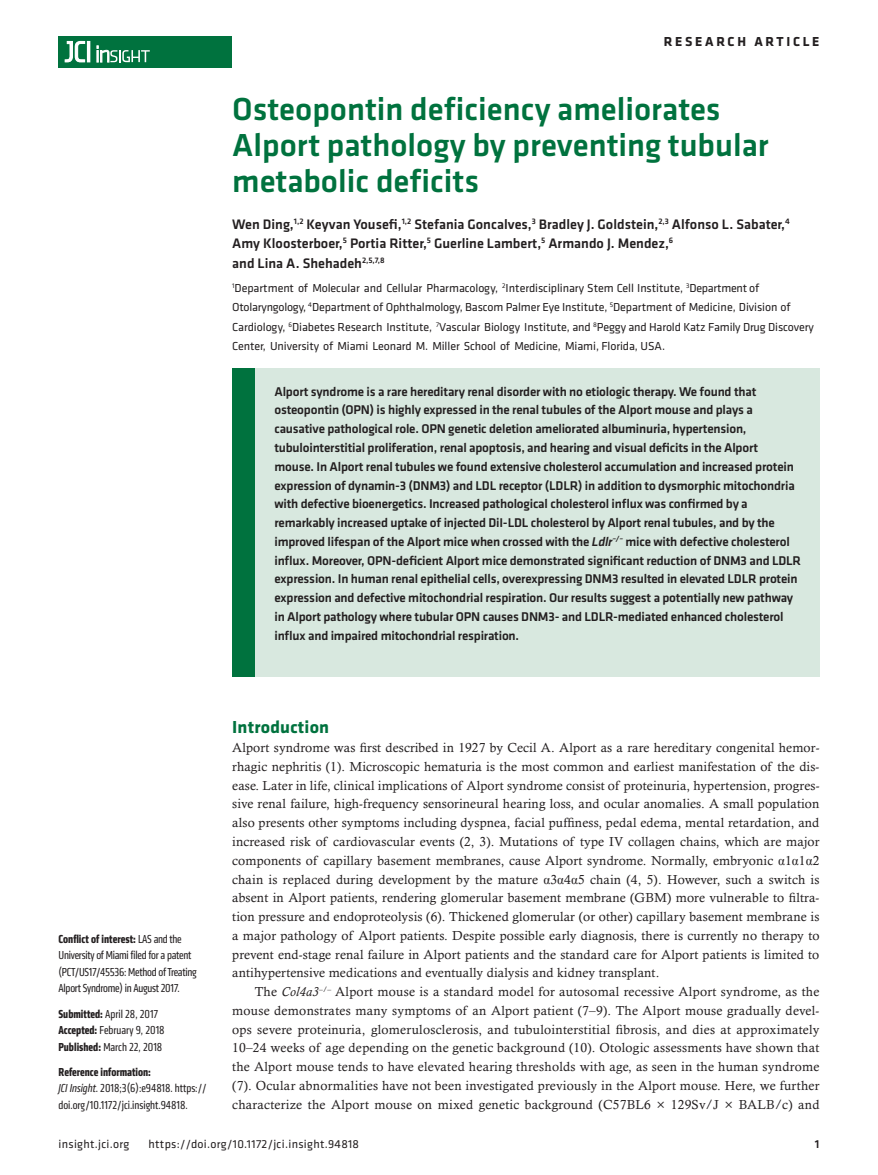
<style>
.page{position:relative;width:878px;height:1175px;background:#fff}
.page>*{position:absolute;margin:0;border:0;box-sizing:border-box;transform-origin:0 0}
.t1{font:500 33px/36px "Klavika Basic";color:#00723e}
.t2{font:700 18px "Klavika";letter-spacing:.01em;color:#00723e}
.t3{font:500 14.25px/19.5px "Klavika Basic";color:#231f20}
.t4{font:700 13.5px "Klavika Basic";letter-spacing:.2em;color:#231f20}
.t5{font:13.2px/18.8px "Calisto MT Std";letter-spacing:.01em;color:#231f20;text-align:justify}
.t6{font:500 13.2px/18.8px "Klavika Basic";letter-spacing:-.015em;color:#231f20}
.t7{font:12px/19.5px "Klavika";letter-spacing:-.01em;color:#231f20}
.t8{font:condensed 12px/16.5px "Klavika";color:#231f20}
.t9{font:condensed 12px/16.5px "Klavika";letter-spacing:-.02em;color:#231f20}
.t10{font:12px "Klavika Basic";letter-spacing:.025em;color:#231f20}
.t11{font:500 12px "Klavika Basic";color:#231f20}
.s1{font-style:italic}
.s2{font-weight:700}
.s3{font-family:"Times New Roman"}
</style>
<div class="page">
<div style="left:59px;top:36px;width:173px;height:31px;background:#00723e"></div>
<hr style="left:87px;top:41px;width:3px;height:21px;background:#fff">
<svg style="left:64px;top:41px;width:21px;height:22px"></svg>
<svg style="left:97px;top:46px;width:53px;height:16px"></svg>
<div style="left:232px;top:369px;width:587px;height:308px;background:#d8e8df"></div>
<div style="left:232px;top:369px;width:22px;height:308px;background:#00723e"></div>
<p class="t4" style="left:663px;top:32px;width:157px">RESEARCH ARTICLE</p>
<h1 class="t1" style="left:232px;top:91px;width:538px">Osteopontin deficiency ameliorates<br>Alport pathology by preventing tubular metabolic deficits</h1>
<p class="t3" style="left:232px;top:214px;width:559px">Wen Ding,<sup>1,2</sup> Keyvan Yousefi,<sup>1,2</sup> Stefania Goncalves,<sup>3</sup> Bradley J. Goldstein,<sup>2,3</sup> Alfonso L. Sabater,<sup>4<br></sup>Amy Kloosterboer,<sup>5</sup> Portia Ritter,<sup>5</sup> Guerline Lambert,<sup>5</sup> Armando J. Mendez,<sup>6<br></sup>and Lina A. Shehadeh<sup>2,5,7,8</sup></p>
<p class="t7" style="left:232px;top:277px;width:583px"><sup>1</sup>Department of Molecular and Cellular Pharmacology, <sup>2</sup>Interdisciplinary Stem Cell Institute, <sup>3</sup>Department of Otolaryngology, <sup>4</sup>Department of Ophthalmology, Bascom Palmer Eye Institute, <sup>5</sup>Department of Medicine, Division of Cardiology, <sup>6</sup>Diabetes Research Institute, <sup>7</sup>Vascular Biology Institute, and <sup>8</sup>Peggy and Harold Katz Family Drug Discovery Center, University of Miami Leonard M. Miller School of Medicine, Miami, Florida, USA.</p>
<p class="t6" style="left:274px;top:381px;width:528px">Alport syndrome is a rare hereditary renal disorder with no etiologic therapy. We found that osteopontin (OPN) is highly expressed in the renal tubules of the Alport mouse and plays a causative pathological role. OPN genetic deletion ameliorated albuminuria, hypertension, tubulointerstitial proliferation, renal apoptosis, and hearing and visual deficits in the Alport<br>mouse. In Alport renal tubules we found extensive cholesterol accumulation and increased protein expression of dynamin-3 (DNM3) and LDL receptor (LDLR) in addition to dysmorphic mitochondria with defective bioenergetics. Increased pathological cholesterol influx was confirmed by a remarkably increased uptake of injected DiI-LDL cholesterol by Alport renal tubules, and by the improved lifespan of the Alport mice when crossed with the <span class="s1">Ldlr</span><sup>–/–</sup> mice with defective cholesterol influx. Moreover, OPN-deficient Alport mice demonstrated significant reduction of DNM3 and LDLR expression. In human renal epithelial cells, overexpressing DNM3 resulted in elevated LDLR protein expression and defective mitochondrial respiration. Our results suggest a potentially new pathway in Alport pathology where tubular OPN causes DNM3- and LDLR-mediated enhanced cholesterol influx and impaired mitochondrial respiration.</p>
<p class="t9" style="left:59px;top:930px;width:140px"><span class="s2">Conflict of interest:</span> LAS and the University of Miami filed for a patent (PCT/US17/45536: Method of Treating Alport Syndrome) in August 2017.</p>
<p class="t8" style="left:59px;top:1005px;width:108px"><span class="s2">Submitted:</span> April 28, 2017<br><span class="s2">Accepted:</span> February 9, 2018<br><span class="s2">Published:</span> March 22, 2018</p>
<p class="t8" style="left:59px;top:1063px;width:150px"><span class="s2">Reference information:<br></span><span class="s1">JCI Insight</span>. 2018;3(6):e94818. https:// doi.org/10.1172/jci.insight.94818.</p>
<h2 class="t2" style="left:232px;top:714px;width:98px">Introduction</h2>
<p class="t5" style="left:232px;top:738px;width:588px">Alport syndrome was first described in 1927 by Cecil A. Alport as a rare hereditary congenital hemor&shy;rhagic nephritis (1). Microscopic hematuria is the most common and earliest manifestation of the dis&shy;ease. Later in life, clinical implications of Alport syndrome consist of proteinuria, hypertension, progres&shy;sive renal failure, high-frequency sensorineural hearing loss, and ocular anomalies. A small population also presents other symptoms including dyspnea, facial puffiness, pedal edema, mental retardation, and increased risk of cardiovascular events (2, 3). Mutations of type IV collagen chains, which are major components of capillary basement membranes, cause Alport syndrome. Normally, embryonic <span class="s3">α</span>1<span class="s3">α</span>1<span class="s3">α</span>2 chain is replaced during development by the mature <span class="s3">α</span>3<span class="s3">α</span>4<span class="s3">α</span>5 chain (4, 5). However, such a switch is absent in Alport patients, rendering glomerular basement membrane (GBM) more vulnerable to filtra&shy;tion pressure and endoproteolysis (6). Thickened glomerular (or other) capillary basement membrane is a major pathology of Alport patients. Despite possible early diagnosis, there is currently no therapy to prevent end-stage renal failure in Alport patients and the standard care for Alport patients is limited to antihypertensive medications and eventually dialysis and kidney transplant.</p>
<p class="t5" style="left:232px;top:982px;width:588px;text-indent:23px">The <span class="s1">Col4a3</span><sup>–/–</sup> Alport mouse is a standard model for autosomal recessive Alport syndrome, as the mouse demonstrates many symptoms of an Alport patient (7–9). The Alport mouse gradually devel&shy;ops severe proteinuria, glomerulosclerosis, and tubulointerstitial fibrosis, and dies at approximately 10–24 weeks of age depending on the genetic background (10). Otologic assessments have shown that the Alport mouse tends to have elevated hearing thresholds with age, as seen in the human syndrome (7). Ocular abnormalities have not been investigated previously in the Alport mouse. Here, we further characterize the Alport mouse on mixed genetic background (C57BL6 × 129Sv/J × BALB/c) and</p>
<p class="t10" style="left:58px;top:1135px;width:72px">insight.jci.org</p>
<p class="t10" style="left:148px;top:1135px;width:212px">https://doi.org/10.1172/jci.insight.94818</p>
<p class="t11" style="left:814px;top:1135px;width:6px">1</p>
</div>
